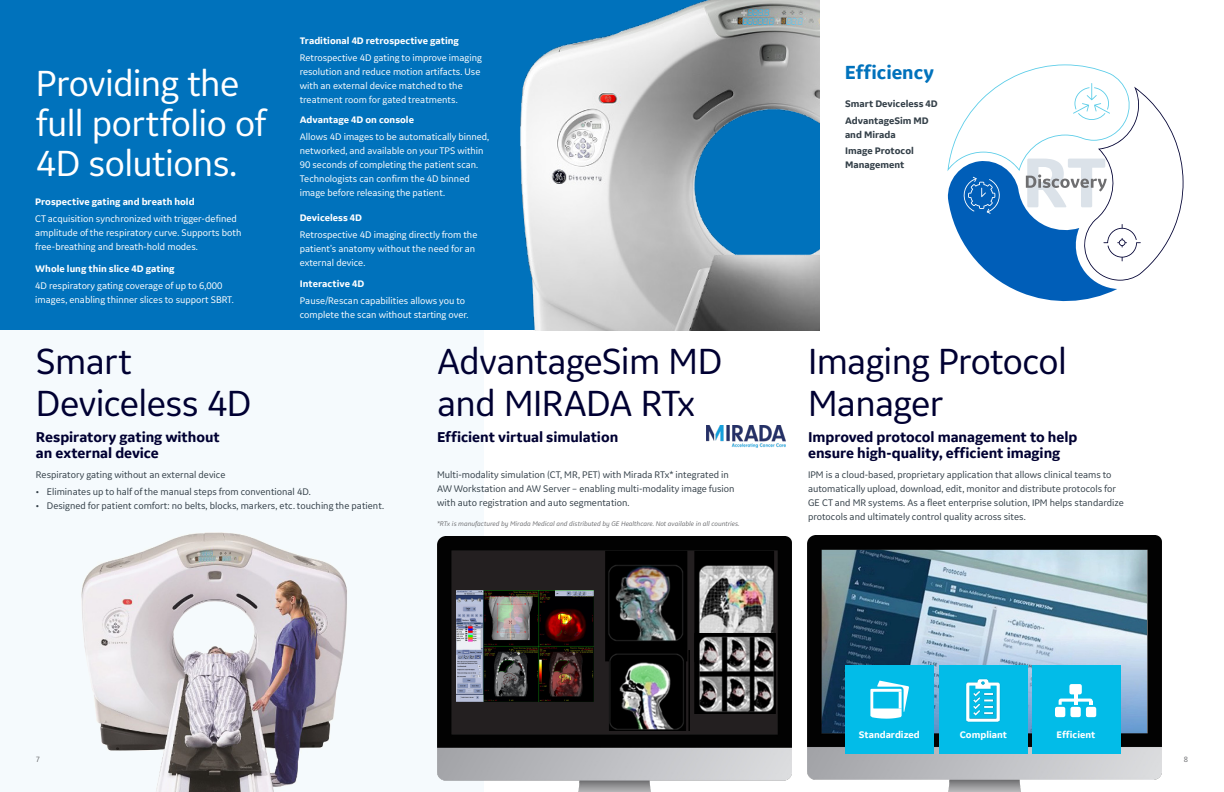
<style>
.page{position:relative;width:1224px;height:792px;background:#fff}
.page>*{position:absolute;margin:0;border:0;box-sizing:border-box;transform-origin:0 0}
.H_4_Reg{font:38px/42px "GE Inspira Sans";letter-spacing:-.015em;color:#000032}
.H_2{font:38px/40px "GE Inspira Sans";letter-spacing:-.015em;color:#fff}
.Body_Title{font:700 20px "GE Inspira Sans";letter-spacing:-.005em;color:#0072bc}
.Sub_Title_Text{font:700 15px/16px "GE Inspira Sans";letter-spacing:-.005em;color:#000032}
.Body_Text{font:10px/14px "GE Inspira Sans";color:#fff}
.Body_Text-2{font:10px/14px "GE Inspira Sans";color:#333f48}
.Body_Text-3{font:700 10px "GE Inspira Sans";color:#fff}
.Body_Text-4{font:700 10px/14px "GE Inspira Sans";color:#333f48}
._8pt_9_5-caption{font:8px "GE Inspira Sans";color:#6c6d70}
.Body_Text-5{font:italic 7px "GE Inspira Sans";color:#6c6d70}
</style>
<div class="page">
<div style="left:0;top:0;width:484px;height:792px;background:#f5fafd"></div>
<div style="left:0;top:0;width:820px;height:330px;background:#0072bc"></div>
<img style="left:520px;top:0;width:300px;height:330px">
<img style="left:81px;top:532px;width:266px;height:260px">
<img style="left:706px;top:426px;width:80px;height:21px">
<img style="left:807px;top:535px;width:354px;height:257px">
<div style="left:845px;top:665px;width:89px;height:89px;background:#02bce8"></div>
<div style="left:939px;top:665px;width:88px;height:89px;background:#02bce8"></div>
<div style="left:1032px;top:665px;width:89px;height:89px;background:#02bce8"></div>
<svg style="left:870px;top:681px;width:39px;height:38px"></svg>
<img style="left:966px;top:679px;width:34px;height:43px">
<svg style="left:1055px;top:684px;width:41px;height:33px"></svg>
<svg style="left:947px;top:64px;width:237px;height:238px"></svg>
<img style="left:437px;top:536px;width:354px;height:256px">
<p class="H_2" style="left:36px;top:62px;width:231px">Providing the full portfolio of<br>4D solutions.</p>
<p class="Body_Text-3" style="left:35px;top:196px;width:161px">Prospective gating and breath hold</p>
<p class="Body_Text" style="left:35px;top:212px;width:208px">CT acquisition synchronized with trigger-defined amplitude of the respiratory curve. Supports both free-breathing and breath-hold modes.</p>
<p class="Body_Text-3" style="left:35px;top:263px;width:141px">Whole lung thin slice 4D gating</p>
<p class="Body_Text" style="left:35px;top:279px;width:200px">4D respiratory gating coverage of up to 6,000 images, enabling thinner slices to support SBRT.</p>
<p class="Body_Text-3" style="left:300px;top:34px;width:161px">Traditional 4D retrospective gating</p>
<p class="Body_Text" style="left:300px;top:50px;width:184px">Retrospective 4D gating to improve imaging resolution and reduce motion artifacts. Use with an external device matched to the treatment room for gated treatments.</p>
<p class="Body_Text-3" style="left:300px;top:114px;width:116px">Advantage 4D on console</p>
<p class="Body_Text" style="left:300px;top:129px;width:191px">Allows 4D images to be automatically binned, networked, and available on your TPS within 90 seconds of completing the patient scan.<br>Technologists can confirm the 4D binned image before releasing the patient.</p>
<p class="Body_Text-3" style="left:300px;top:212px;width:64px">Deviceless 4D</p>
<p class="Body_Text" style="left:300px;top:227px;width:179px">Retrospective 4D imaging directly from the patient’s anatomy without the need for an external device.</p>
<p class="Body_Text-3" style="left:300px;top:277px;width:66px">Interactive 4D</p>
<p class="Body_Text" style="left:300px;top:293px;width:170px">Pause/Rescan capabilities allows you to complete the scan without starting over.</p>
<p class="Body_Title" style="left:845px;top:60px;width:91px">Efficiency</p>
<p class="Body_Text-4" style="left:845px;top:96px;width:94px">Smart Deviceless 4D</p>
<p class="Body_Text-4" style="left:845px;top:113px;width:85px">AdvantageSim MD and Mirada</p>
<p class="Body_Text-4" style="left:845px;top:144px;width:70px">Image Protocol<br>Management</p>
<p class="H_4_Reg" style="left:36px;top:339px;width:217px">Smart<br>Deviceless 4D</p>
<p class="H_4_Reg" style="left:808px;top:339px;width:260px">Imaging Protocol<br>Manager</p>
<p class="Sub_Title_Text" style="left:36px;top:429px;width:185px">Respiratory gating without an external device</p>
<p class="Sub_Title_Text" style="left:808px;top:429px;width:271px">Improved protocol management to help ensure high-quality, efficient imaging</p>
<p class="Body_Text-2" style="left:36px;top:467px;width:191px">Respiratory gating without an external device</p>
<p class="Body_Text-2" style="left:36px;top:484px;width:276px">• Eliminates up to half of the manual steps from conventional 4D.</p>
<p class="Body_Text-2" style="left:36px;top:499px;width:350px">• Designed for patient comfort: no belts, blocks, markers, etc. touching the patient.</p>
<p class="H_4_Reg" style="left:437px;top:339px;width:287px">AdvantageSim MD and MIRADA RTx</p>
<p class="Sub_Title_Text" style="left:437px;top:429px;width:183px">Efficient virtual simulation</p>
<p class="Body_Text-2" style="left:437px;top:467px;width:299px">Multi-modality simulation (CT, MR, PET) with Mirada RTx* integrated in<br>AW Workstation and AW Server – enabling multi-modality image fusion with auto registration and auto segmentation.</p>
<p class="Body_Text-5" style="left:437px;top:520px;width:304px">*RTx is manufactured by Mirada Medical and distributed by GE Healthcare. Not available in all countries.</p>
<p class="Body_Text-2" style="left:808px;top:467px;width:317px">IPM is a cloud-based, proprietary application that allows clinical teams to automatically upload, download, edit, monitor and distribute protocols for GE CT and MR systems. As a fleet enterprise solution, IPM helps standardize protocols and ultimately control quality across sites.</p>
<p class="Body_Text-3" style="left:859px;top:729px;width:63px">Standardized</p>
<p class="Body_Text-3" style="left:960px;top:729px;width:49px">Compliant</p>
<p class="Body_Text-3" style="left:1057px;top:729px;width:41px">Efficient</p>
<p class="_8pt_9_5-caption" style="left:36px;top:755px;width:6px">7</p>
<p class="_8pt_9_5-caption" style="left:1184px;top:755px;width:6px">8</p>
</div>
